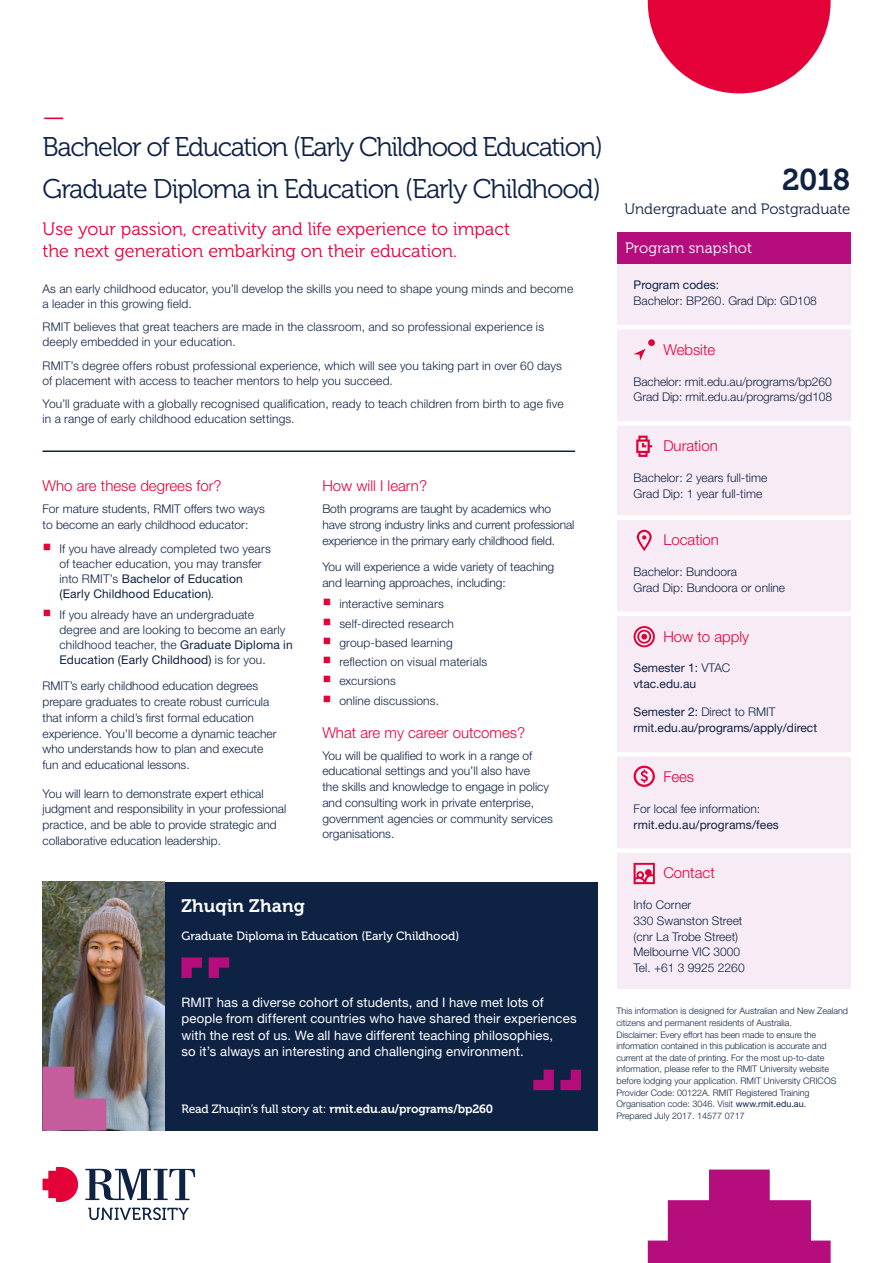
<style>
.page{position:relative;width:893px;height:1263px;background:#fff}
.page>*{position:absolute;margin:0;border:0;box-sizing:border-box;transform-origin:0 0}
.t1{font:30px "Museo 700";color:#0e2244}
.t2{font:27px/42.8px "Museo 300";letter-spacing:-.05em;color:#0e2244}
.t3{font:27px "Museo 300";color:#e40138}
.t4{font:18px/21.8px "Museo 300";color:#e40138}
.t5{font:18px "Museo 700";letter-spacing:.01em;color:#fff}
.t6{font:300 15px "Helvetica Neue LT Pro";color:#e40138}
.t7{font:15px "Museo 300";color:#0e2244}
.t8{font:15px "Museo 300";letter-spacing:.01em;color:#fff}
.t9{font:13.2px/16.5px "Helvetica Neue LT Pro";letter-spacing:.01em;color:#fff}
.t10{font:300 12px/15.8px "Helvetica Neue LT Pro";color:#0e2244}
.t11{font:12px/15.8px "Helvetica Neue LT Pro";color:#0e2244}
.t12{font:12px "Museo 700";letter-spacing:-.01em;color:#fff}
.t13{font:12px "Museo 500";color:#fff}
.t14{font:300 9px/11.7px "Helvetica Neue LT Pro";color:#0e2244}
.s1{color:#e40138}
.s2{font-weight:400}
.s3{font-family:"Museo 500"}
.s4{font-weight:300}
</style>
<div class="page">
<svg style="left:43px;top:1167px;width:35px;height:35px"></svg>
<svg style="left:85px;top:1169px;width:110px;height:31px"></svg>
<svg style="left:88px;top:1207px;width:101px;height:13px"></svg>
<svg style="left:648px;top:1px;width:183px;height:92px"></svg>
<svg style="left:648px;top:1169px;width:183px;height:94px"></svg>
<hr style="left:648px;top:0;width:183px;height:1px;background:#e40138">
<hr style="left:43px;top:450px;width:532px;height:2px;background:#0e2244">
<div style="left:617px;top:264px;width:233px;height:725px;background:#f7ebf5"></div>
<hr style="left:591px;top:325px;width:285px;height:4px;background:#fff">
<div style="left:591px;top:421px;width:285px;height:5px;background:#fff"></div>
<div style="left:591px;top:515px;width:285px;height:5px;background:#fff"></div>
<hr style="left:591px;top:612px;width:285px;height:4px;background:#fff">
<div style="left:591px;top:752px;width:285px;height:5px;background:#fff"></div>
<div style="left:591px;top:848px;width:285px;height:5px;background:#fff"></div>
<svg style="left:634px;top:349px;width:11px;height:12px"></svg>
<svg style="left:648px;top:339px;width:7px;height:7px"></svg>
<svg style="left:636px;top:436px;width:16px;height:21px"></svg>
<svg style="left:637px;top:530px;width:15px;height:21px"></svg>
<svg style="left:634px;top:626px;width:21px;height:21px"></svg>
<div style="left:634px;top:766px;width:21px;height:21px;border:2px solid #e40138;border-radius:50%"></div>
<svg style="left:641px;top:769px;width:7px;height:14px"></svg>
<svg style="left:634px;top:863px;width:21px;height:21px"></svg>
<div style="left:617px;top:232px;width:233px;height:32px;background:#b50e7c"></div>
<div style="left:164px;top:882px;width:434px;height:248px;background:#0e2244"></div>
<svg style="left:181px;top:957px;width:21px;height:21px"></svg>
<svg style="left:209px;top:957px;width:20px;height:21px"></svg>
<svg style="left:560px;top:1069px;width:21px;height:21px"></svg>
<svg style="left:533px;top:1069px;width:21px;height:21px"></svg>
<img style="left:43px;top:882px;width:121px;height:248px">
<svg style="left:43px;top:1067px;width:63px;height:63px;background:#b16191"></svg>
<h2 class="t3" style="left:43px;top:102px;width:24px">—</h2>
<h2 class="t2" style="left:43px;top:126px;width:562px">Bachelor of Education (Early Childhood Education)<br>Graduate Diploma in Education (Early Childhood)</h2>
<h3 class="t4" style="left:43px;top:218px;width:469px">Use your passion, creativity and life experience to impact the next generation embarking on their education.</h3>
<p class="t10" style="left:43px;top:281px;width:532px;line-height:15px">As an early childhood educator, you’ll develop the skills you need to shape young minds and become a leader in this growing field.</p>
<p class="t10" style="left:43px;top:319px;width:503px;line-height:15px">RMIT believes that great teachers are made in the classroom, and so professional experience is deeply embedded in your education.</p>
<p class="t10" style="left:43px;top:358px;width:521px;line-height:15px">RMIT’s degree offers robust professional experience, which will see you taking part in over 60 days of placement with access to teacher mentors to help you succeed.</p>
<p class="t10" style="left:43px;top:396px;width:523px;line-height:15px">You’ll graduate with a globally recognised qualification, ready to teach children from birth to age five in a range of early childhood education settings.</p>
<p class="t6" style="left:43px;top:477px;width:180px">Who are these degrees for?</p>
<p class="t10" style="left:43px;top:501px;width:224px">For mature students, RMIT offers two ways to become an early childhood educator:</p>
<p class="t10" style="left:60px;top:541px;width:213px;line-height:15px;text-indent:-17px"><span class="s1">○</span> If you have already completed two years of teacher education, you may transfer into RMIT’s <span class="s2">Bachelor of Education (Early Childhood Education)</span>.</p>
<p class="t10" style="left:60px;top:607px;width:235px;line-height:15px;text-indent:-17px"><span class="s1">○</span> If you already have an undergraduate degree and are looking to become an early childhood teacher, the <span class="s2">Graduate Diploma in Education (Early Childhood)</span> is for you.</p>
<p class="t10" style="left:43px;top:678px;width:236px">RMIT’s early childhood education degrees prepare graduates to create robust curricula that inform a child’s first formal education experience. You’ll become a dynamic teacher who understands how to plan and execute fun and educational lessons.</p>
<p class="t10" style="left:43px;top:785px;width:245px">You will learn to demonstrate expert ethical judgment and responsibility in your professional practice, and be able to provide strategic and collaborative education leadership.</p>
<p class="t6" style="left:322px;top:477px;width:106px">How will I learn?</p>
<p class="t10" style="left:322px;top:501px;width:254px">Both programs are taught by academics who have strong industry links and current professional experience in the primary early childhood field.</p>
<p class="t10" style="left:322px;top:559px;width:233px">You will experience a wide variety of teaching and learning approaches, including:</p>
<p class="t10" style="left:322px;top:596px;width:123px"><span class="s1">○</span> interactive seminars</p>
<p class="t10" style="left:322px;top:615px;width:133px"><span class="s1">○</span> self-directed research</p>
<p class="t10" style="left:322px;top:634px;width:132px"><span class="s1">○</span> group-based learning</p>
<p class="t10" style="left:322px;top:654px;width:166px"><span class="s1">○</span> reflection on visual materials</p>
<p class="t10" style="left:322px;top:673px;width:75px"><span class="s1">○</span> excursions</p>
<p class="t10" style="left:322px;top:692px;width:118px"><span class="s1">○</span> online discussions.</p>
<p class="t6" style="left:322px;top:723px;width:204px">What are my career outcomes?</p>
<p class="t10" style="left:322px;top:747px;width:232px">You will be qualified to work in a range of educational settings and you’ll also have<br>the skills and knowledge to engage in policy and consulting work in private enterprise, government agencies or community services organisations.</p>
<h3 class="t5" style="left:181px;top:896px;width:125px">Zhuqin Zhang</h3>
<p class="t13" style="left:181px;top:929px;width:279px">Graduate Diploma in Education (Early Childhood)</p>
<p class="t9" style="left:181px;top:994px;width:397px">RMIT has a diverse cohort of students, and I have met lots of people from different countries who have shared their experiences with the rest of us. We all have different teaching philosophies,<br>so it’s always an interesting and challenging environment.</p>
<p class="t12" style="left:181px;top:1102px;width:313px"><span class="s3">Read Zhuqin’s full story at:</span> rmit.edu.au/programs/bp260</p>
<h1 class="t1" style="left:782px;top:163px;width:70px">2018</h1>
<p class="t7" style="left:624px;top:201px;width:228px">Undergraduate and Postgraduate</p>
<p class="t8" style="left:625px;top:240px;width:129px">Program snapshot</p>
<p class="t11" style="left:634px;top:277px;width:87px">Program codes:</p>
<p class="t10" style="left:634px;top:293px;width:185px">Bachelor: BP260. Grad Dip: GD108</p>
<p class="t6" style="left:663px;top:340px;width:53px">Website</p>
<p class="t10" style="left:634px;top:373px;width:200px">Bachelor: rmit.edu.au/programs/bp260<br>Grad Dip: rmit.edu.au/programs/gd108</p>
<p class="t6" style="left:663px;top:437px;width:56px">Duration</p>
<p class="t10" style="left:634px;top:469px;width:135px">Bachelor: 2 years full-time<br>Grad Dip: 1 year full-time</p>
<p class="t6" style="left:663px;top:531px;width:57px">Location</p>
<p class="t10" style="left:634px;top:563px;width:153px">Bachelor: Bundoora<br>Grad Dip: Bundoora or online</p>
<p class="t6" style="left:663px;top:627px;width:87px">How to apply</p>
<p class="t11" style="left:634px;top:660px;width:98px">Semester 1: <span class="s4">VTAC </span>vtac.edu.au</p>
<p class="t11" style="left:634px;top:704px;width:185px">Semester 2: <span class="s4">Direct to RMIT </span>rmit.edu.au/programs/apply/direct</p>
<p class="t6" style="left:663px;top:768px;width:32px">Fees</p>
<p class="t10" style="left:634px;top:800px;width:128px">For local fee information:</p>
<p class="t11" style="left:634px;top:816px;width:147px">rmit.edu.au/programs/fees</p>
<p class="t6" style="left:663px;top:864px;width:53px">Contact</p>
<p class="t10" style="left:634px;top:897px;width:113px">Info Corner<br>330 Swanston Street (cnr La Trobe Street)<br>Melbourne VIC 3000<br>Tel. +61 3 9925 2260</p>
<p class="t14" style="left:617px;top:1005px;width:233px">This information is designed for Australian and New Zealand citizens and permanent residents of Australia.<br>Disclaimer: Every effort has been made to ensure the information contained in this publication is accurate and current at the date of printing. For the most up-to-date information, please refer to the RMIT University website before lodging your application. RMIT University CRICOS Provider Code: 00122A. RMIT Registered Training Organisation code: 3046. Visit <span class="s2">www.rmit.edu.au</span>.<br>Prepared July 2017. 14577 0717</p>
</div>
